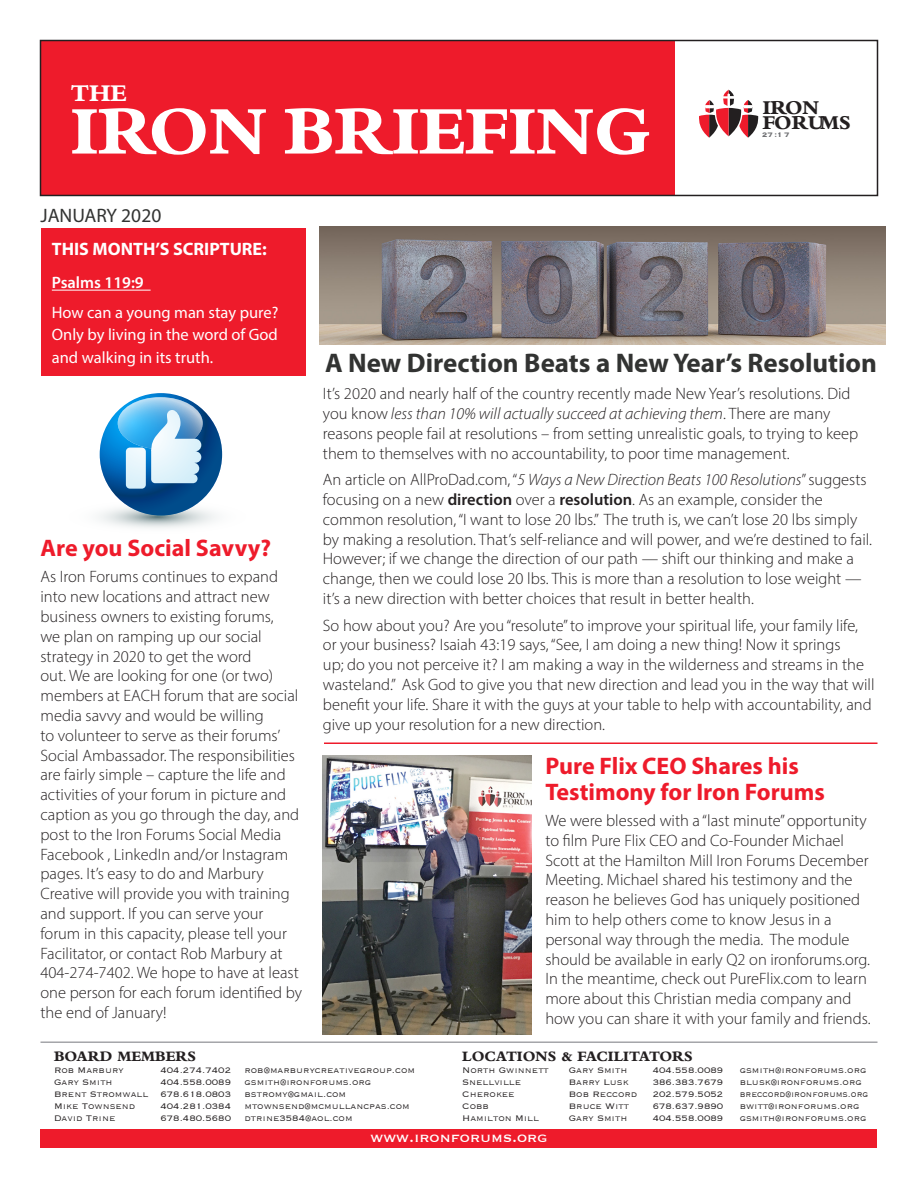
<style>
.page{position:relative;width:918px;height:1188px;background:#fff}
.page>*{position:absolute;margin:0;border:0;box-sizing:border-box;transform-origin:0 0}
.t1{font:800 71.1px "Bembo Std";color:#fff}
.headline_-_16pt_red{font:700 27px "Myriad Pro";color:#323332}
.t2{font:800 25.05px "Bembo Std";color:#fff}
.headline_-_16pt_red-2{font:700 24px/25.5px "Myriad Pro";color:#ee1b2b}
.t3{font:800 20.4px "Bembo Std";color:#231f20}
.t4{font:19.5px "Myriad Pro";color:#323332}
.side_column_-_REVERS{font:700 18px "Myriad Pro";color:#fff}
.headline_-_16pt_red-3{font:300 16.5px/19.8px "Myriad Pro";color:#231f20}
.side_column_-_REVERS-2{font:16.5px/22.5px "Myriad Pro";color:#fff;text-align:justify}
.t5{font:16.5px "Copperplate";color:#fff}
.side_column_-_REVERS-3{font:600 16.5px "Myriad Pro";color:#fff}
.t6{font:800 15px "Bembo Std";color:#231f20}
.t7{font:300 10.5px "Copperplate";color:#231f20}
.t8{font:300 10.5px "Copperplate";color:#231f20;scale:.91 1}
.t9{font:700 8.7px "Copperplate";color:#6c6d70}
.s1{font-style:italic}
.s2{font-weight:600}
</style>
<div class="page">
<div style="left:41px;top:228px;width:264px;height:148px;background:#ee1b2b"></div>
<div style="left:40px;top:40px;width:838px;height:155px;background:#ee1b2b"></div>
<div style="left:675px;top:40px;width:203px;height:155px;background:#fff"></div>
<svg style="left:699px;top:90px;width:59px;height:48px"></svg>
<div style="left:40px;top:40px;width:838px;height:156px;border:2px solid #231f20"></div>
<div style="left:40px;top:1130px;width:838px;height:18px;background:#ee1b2b"></div>
<hr style="left:52px;top:290px;width:99px;height:1px;background:#fff">
<hr style="left:40px;top:1041px;width:838px;height:2px;background:#a4a5a9">
<hr style="left:324px;top:742px;width:554px;height:2px;background:#ee1b2b">
<img style="left:323px;top:756px;width:209px;height:278px">
<svg style="left:99px;top:501px;width:117px;height:27px"></svg>
<svg style="left:100px;top:393px;width:122px;height:123px"></svg>
<svg style="left:118px;top:397px;width:85px;height:92px"></svg>
<img style="left:320px;top:227px;width:566px;height:118px">
<h3 class="t2" style="left:71px;top:79px;width:58px">THE</h3>
<h1 class="t1" style="left:71px;top:91px;width:581px">IRON BRIEFING</h1>
<p class="t4" style="left:40px;top:203px;width:122px">JANUARY 2020</p>
<p class="t3" style="left:763px;top:96px;width:58px">IRON</p>
<p class="t3" style="left:763px;top:111px;width:90px">FORUMS</p>
<p class="t9" style="left:762px;top:129px;width:29px">27:17</p>
<p class="side_column_-_REVERS" style="left:52px;top:237px;width:217px">THIS MONTH’S SCRIPTURE:</p>
<p class="side_column_-_REVERS-3" style="left:52px;top:272px;width:93px">Psalms 119:9</p>
<p class="side_column_-_REVERS-2" style="left:52px;top:301px;width:228px">How can a young man stay pure?<br>Only by living in the word of God and walking in its truth.</p>
<p class="headline_-_16pt_red-2" style="left:40px;top:534px;width:232px">Are you Social Savvy?</p>
<p class="headline_-_16pt_red-3" style="left:40px;top:567px;width:263px">As Iron Forums continues to expand into new locations and attract new business owners to existing forums,<br>we plan on ramping up our social strategy in 2020 to get the word<br>out. We are looking for one (or two) members at EACH forum that are social media savvy and would be willing<br>to volunteer to serve as their forums’ Social Ambassador. The responsibilities are fairly simple – capture the life and activities of your forum in picture and caption as you go through the day, and post to the Iron Forums Social Media Facebook , LinkedIn and/or Instagram pages. It’s easy to do and Marbury Creative will provide you with training and support. If you can serve your forum in this capacity, please tell your Facilitator, or contact Rob Marbury at 404-274-7402. We hope to have at least one person for each forum identified by the end of January!</p>
<p class="headline_-_16pt_red" style="left:325px;top:345px;width:553px">A New Direction Beats a New Year’s Resolution</p>
<p class="headline_-_16pt_red-3" style="left:323px;top:384px;width:537px">It’s 2020 and nearly half of the country recently made New Year’s resolutions. Did you know <span class="s1">less than 10% will actually succeed at achieving them</span>. There are many reasons people fail at resolutions – from setting unrealistic goals, to trying to keep them to themselves with no accountability, to poor time management.</p>
<p class="headline_-_16pt_red-3" style="left:323px;top:470px;width:551px">An article on AllProDad.com, “<span class="s1">5 Ways a New Direction Beats 100 Resolutions</span>” suggests focusing on a new <span class="s2">direction</span> over a <span class="s2">resolution</span>. As an example, consider the common resolution, “I want to lose 20 lbs.” The truth is, we can’t lose 20 lbs simply by making a resolution. That’s self-reliance and will power, and we’re destined to fail.<br>However; if we change the direction of our path — shift our thinking and make a change, then we could lose 20 lbs. This is more than a resolution to lose weight — it’s a new direction with better choices that result in better health.</p>
<p class="headline_-_16pt_red-3" style="left:323px;top:615px;width:553px">So how about you? Are you “resolute” to improve your spiritual life, your family life, or your business? Isaiah 43:19 says, “See, I am doing a new thing! Now it springs<br>up; do you not perceive it? I am making a way in the wilderness and streams in the wasteland.” Ask God to give you that new direction and lead you in the way that will benefit your life. Share it with the guys at your table to help with accountability, and give up your resolution for a new direction.</p>
<p class="headline_-_16pt_red-2" style="left:545px;top:752px;width:281px">Pure Flix CEO Shares his<br>Testimony for Iron Forums</p>
<p class="headline_-_16pt_red-3" style="left:545px;top:810px;width:327px">We were blessed with a “last minute” opportunity to film Pure Flix CEO and Co-Founder Michael Scott at the Hamilton Mill Iron Forums December Meeting. Michael shared his testimony and the reason he believes God has uniquely positioned him to help others come to know Jesus in a personal way through the media. The module should be available in early Q2 on ironforums.org.<br>In the meantime, check out PureFlix.com to learn more about this Christian media company and how you can share it with your family and friends.</p>
<p class="t6" style="left:54px;top:1048px;width:144px">BOARD MEMBERS</p>
<p class="t7" style="left:54px;top:1063px;width:71px">Rob Marbury</p>
<p class="t7" style="left:161px;top:1063px;width:72px">404.274.7402</p>
<p class="t7" style="left:245px;top:1063px;width:172px">rob@marburycreativegroup.com</p>
<p class="t7" style="left:54px;top:1075px;width:60px">Gary Smith</p>
<p class="t7" style="left:161px;top:1075px;width:72px">404.558.0089</p>
<p class="t7" style="left:245px;top:1075px;width:128px">gsmith@ironforums.org</p>
<p class="t7" style="left:54px;top:1087px;width:179px">Brent Stromwall 678.618.0803</p>
<p class="t7" style="left:245px;top:1087px;width:103px">bstromy@gmail.com</p>
<p class="t7" style="left:54px;top:1099px;width:83px">Mike Townsend</p>
<p class="t7" style="left:161px;top:1099px;width:72px">404.281.0384</p>
<p class="t7" style="left:245px;top:1099px;width:167px">mtownsend@mcmullancpas.com</p>
<p class="t7" style="left:54px;top:1111px;width:63px">David Trine</p>
<p class="t7" style="left:161px;top:1111px;width:72px">678.480.5680</p>
<p class="t7" style="left:245px;top:1111px;width:110px">dtrine3584@aol.com</p>
<p class="t6" style="left:462px;top:1048px;width:232px">LOCATIONS &amp; FACILITATORS</p>
<p class="t7" style="left:462px;top:1063px;width:88px">North Gwinnett</p>
<p class="t7" style="left:569px;top:1063px;width:60px">Gary Smith</p>
<p class="t7" style="left:653px;top:1063px;width:72px">404.558.0089</p>
<p class="t7" style="left:740px;top:1063px;width:128px">gsmith@ironforums.org</p>
<p class="t7" style="left:462px;top:1075px;width:60px">Snellville</p>
<p class="t7" style="left:569px;top:1075px;width:61px">Barry Lusk</p>
<p class="t7" style="left:653px;top:1075px;width:72px">386.383.7679</p>
<p class="t7" style="left:740px;top:1075px;width:124px">blusk@ironforums.org</p>
<p class="t7" style="left:462px;top:1087px;width:54px">Cherokee</p>
<p class="t7" style="left:569px;top:1087px;width:70px">Bob Reccord</p>
<p class="t7" style="left:653px;top:1087px;width:72px">202.579.5052</p>
<p class="t8" style="left:740px;top:1087px;width:143px">breccord@ironforums.org</p>
<p class="t7" style="left:462px;top:1099px;width:28px">Cobb</p>
<p class="t7" style="left:569px;top:1099px;width:62px">Bruce Witt</p>
<p class="t7" style="left:653px;top:1099px;width:72px">678.637.9890</p>
<p class="t7" style="left:740px;top:1099px;width:121px">bwitt@ironforums.org</p>
<p class="t7" style="left:462px;top:1111px;width:78px">Hamilton Mill</p>
<p class="t7" style="left:569px;top:1111px;width:60px">Gary Smith</p>
<p class="t7" style="left:653px;top:1111px;width:72px">404.558.0089</p>
<p class="t7" style="left:740px;top:1111px;width:128px">gsmith@ironforums.org</p>
<p class="t5" style="left:371px;top:1127px;width:178px">www.ironforums.org</p>
</div>
